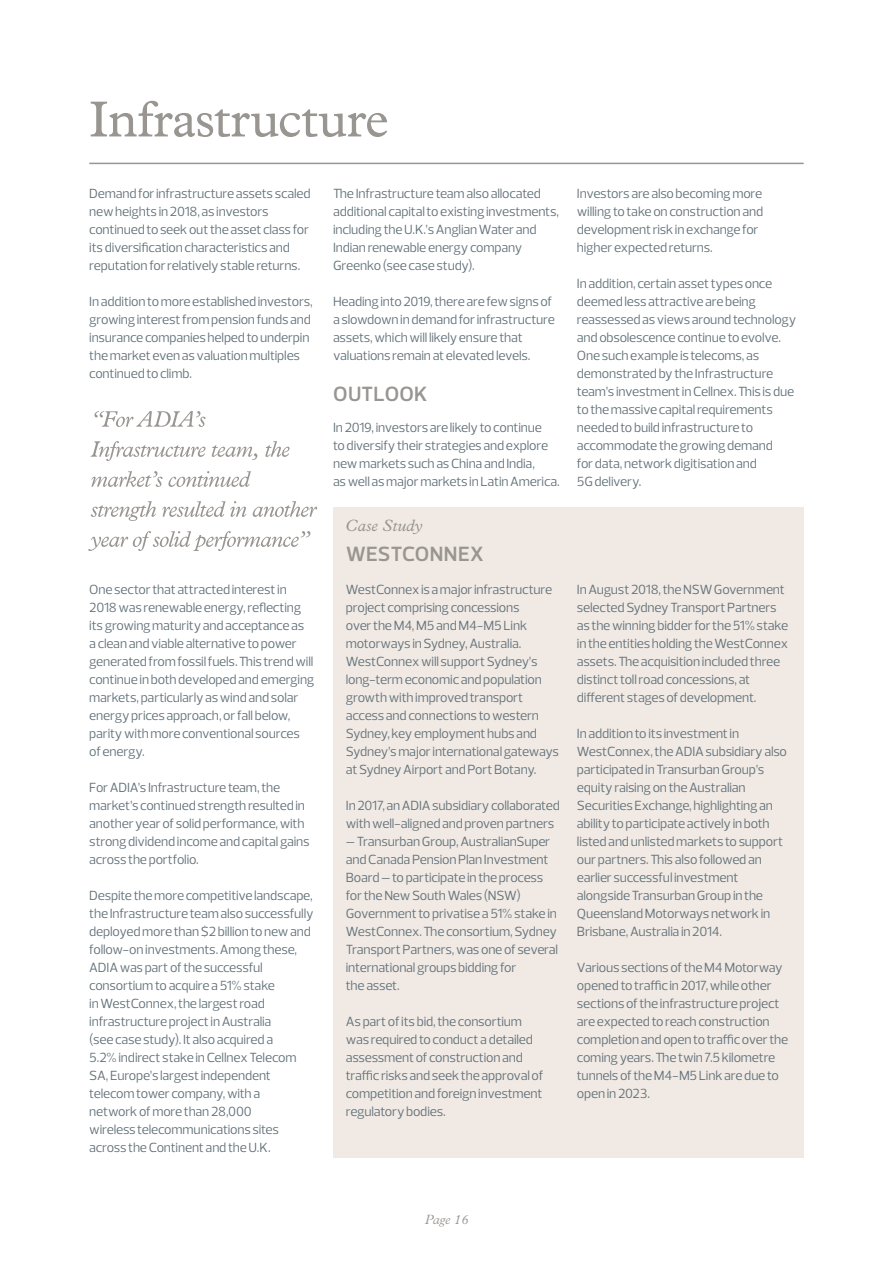
<style>
.page{position:relative;width:893px;height:1263px;background:#fff}
.page>*{position:absolute;margin:0;border:0;box-sizing:border-box;transform-origin:0 0}
.PageHeading{font:51px "Plantin MT Pro";letter-spacing:-.005em;color:#999591}
.SubHeading1_no_align{font:600 21px "Prelo";letter-spacing:.015em;color:#999591}
.SubHeading1{font:600 21px "Prelo";letter-spacing:.01em;color:#999591}
.CaseStudyHeading{font:italic 16.5px "Plantin MT Pro";color:#999591}
.BodyText{font:13.5px/18px "Prelo";letter-spacing:-.015em;color:#627179}
.t1{font:italic 300 13.5px "Plantin MT Pro";letter-spacing:-.01em;color:#999591}
</style>
<div class="page">
<svg style="left:88px;top:531px;width:222px;height:20px"></svg>
<svg style="left:91px;top:501px;width:226px;height:20px"></svg>
<svg style="left:91px;top:471px;width:160px;height:16px"></svg>
<svg style="left:91px;top:441px;width:199px;height:20px"></svg>
<svg style="left:95px;top:411px;width:111px;height:16px"></svg>
<hr style="left:89px;top:163px;width:715px;height:1px;background:#999591">
<div style="left:333px;top:507px;width:471px;height:651px;background:#f0e9e4"></div>
<p class="PageHeading" style="left:89px;top:90px;width:301px">Infrastructure</p>
<p class="BodyText" style="left:89px;top:185px;width:223px">Demand for infrastructure assets scaled new heights in 2018, as investors continued to seek out the asset class for its diversification characteristics and reputation for relatively stable returns.</p>
<p class="BodyText" style="left:89px;top:293px;width:225px">In addition to more established investors, growing interest from pension funds and insurance companies helped to underpin the market even as valuation multiples continued to climb.</p>
<p class="BodyText" style="left:89px;top:581px;width:199px">One sector that attracted interest in</p>
<p class="BodyText" style="left:89px;top:599px;width:216px">2018 was renewable energy, reflecting its growing maturity and acceptance as</p>
<p class="BodyText" style="left:89px;top:635px;width:227px">a clean and viable alternative to power generated from fossil fuels. This trend will continue in both developed and emerging markets, particularly as wind and solar energy prices approach, or fall below, parity with more conventional sources</p>
<p class="BodyText" style="left:89px;top:743px;width:57px">of energy.</p>
<p class="BodyText" style="left:89px;top:779px;width:222px">For ADIA’s Infrastructure team, the market’s continued strength resulted in another year of solid performance, with strong dividend income and capital gains across the portfolio.</p>
<p class="BodyText" style="left:89px;top:887px;width:226px">Despite the more competitive landscape, the Infrastructure team also successfully deployed more than $2 billion to new and follow-on investments. Among these, ADIA was part of the successful consortium to acquire a 51% stake</p>
<p class="BodyText" style="left:89px;top:995px;width:209px">in WestConnex, the largest road infrastructure project in Australia (see case study). It also acquired a 5.2% indirect stake in Cellnex Telecom SA, Europe’s largest independent telecom tower company, with a network of more than 28,000 wireless telecommunications sites</p>
<p class="BodyText" style="left:89px;top:1139px;width:183px">across the Continent and the U.K.</p>
<p class="BodyText" style="left:333px;top:185px;width:228px">The Infrastructure team also allocated additional capital to existing investments, including the U.K.’s Anglian Water and Indian renewable energy company Greenko (see case study).</p>
<p class="BodyText" style="left:333px;top:293px;width:223px">Heading into 2019, there are few signs of a slowdown in demand for infrastructure assets, which will likely ensure that valuations remain at elevated levels.</p>
<p class="SubHeading1" style="left:333px;top:381px;width:96px">OUTLOOK</p>
<p class="BodyText" style="left:333px;top:419px;width:228px">In 2019, investors are likely to continue<br>to diversify their strategies and explore new markets such as China and India,<br>as well as major markets in Latin America.</p>
<p class="CaseStudyHeading" style="left:346px;top:516px;width:78px">Case Study</p>
<p class="SubHeading1_no_align" style="left:346px;top:541px;width:139px">WESTCONNEX</p>
<p class="BodyText" style="left:346px;top:581px;width:208px">WestConnex is a major infrastructure project comprising concessions</p>
<p class="BodyText" style="left:346px;top:617px;width:215px">over the M4, M5 and M4-M5 Link motorways in Sydney, Australia.<br>WestConnex will support Sydney’s long-term economic and population growth with improved transport access and connections to western Sydney, key employment hubs and Sydney’s major international gateways at Sydney Airport and Port Botany.</p>
<p class="BodyText" style="left:346px;top:797px;width:216px">In 2017, an ADIA subsidiary collaborated with well-aligned and proven partners</p>
<p class="BodyText" style="left:346px;top:833px;width:214px">– Transurban Group, AustralianSuper and Canada Pension Plan Investment Board – to participate in the process for the New South Wales (NSW)<br>Government to privatise a 51% stake in WestConnex. The consortium, Sydney Transport Partners, was one of several international groups bidding for</p>
<p class="BodyText" style="left:346px;top:977px;width:55px">the asset.</p>
<p class="BodyText" style="left:346px;top:1013px;width:178px">As part of its bid, the consortium</p>
<p class="BodyText" style="left:346px;top:1031px;width:189px">was required to conduct a detailed assessment of construction and</p>
<p class="BodyText" style="left:346px;top:1067px;width:199px;text-align:justify">traffic risks and seek the approval of competition and foreign investment regulatory bodies.</p>
<p class="BodyText" style="left:577px;top:185px;width:188px">Investors are also becoming more willing to take on construction and development risk in exchange for higher expected returns.</p>
<p class="BodyText" style="left:577px;top:275px;width:221px">In addition, certain asset types once deemed less attractive are being reassessed as views around technology and obsolescence continue to evolve.<br>One such example is telecoms, as demonstrated by the Infrastructure team’s investment in Cellnex. This is due to the massive capital requirements needed to build infrastructure to accommodate the growing demand<br>for data, network digitisation and</p>
<p class="BodyText" style="left:577px;top:473px;width:66px">5G delivery.</p>
<p class="BodyText" style="left:577px;top:581px;width:213px">In August 2018, the NSW Government selected Sydney Transport Partners as the winning bidder for the 51% stake in the entities holding the WestConnex assets. The acquisition included three distinct toll road concessions, at different stages of development.</p>
<p class="BodyText" style="left:577px;top:725px;width:212px">In addition to its investment in WestConnex, the ADIA subsidiary also participated in Transurban Group’s equity raising on the Australian Securities Exchange, highlighting an ability to participate actively in both listed and unlisted markets to support our partners. This also followed an earlier successful investment alongside Transurban Group in the Queensland Motorways network in Brisbane, Australia in 2014.</p>
<p class="BodyText" style="left:577px;top:959px;width:213px">Various sections of the M4 Motorway opened to traffic in 2017, while other sections of the infrastructure project are expected to reach construction completion and open to traffic over the coming years. The twin 7.5 kilometre tunnels of the M4-M5 Link are due to open in 2023.</p>
<p class="t1" style="left:425px;top:1212px;width:45px">Page 16</p>
</div>
